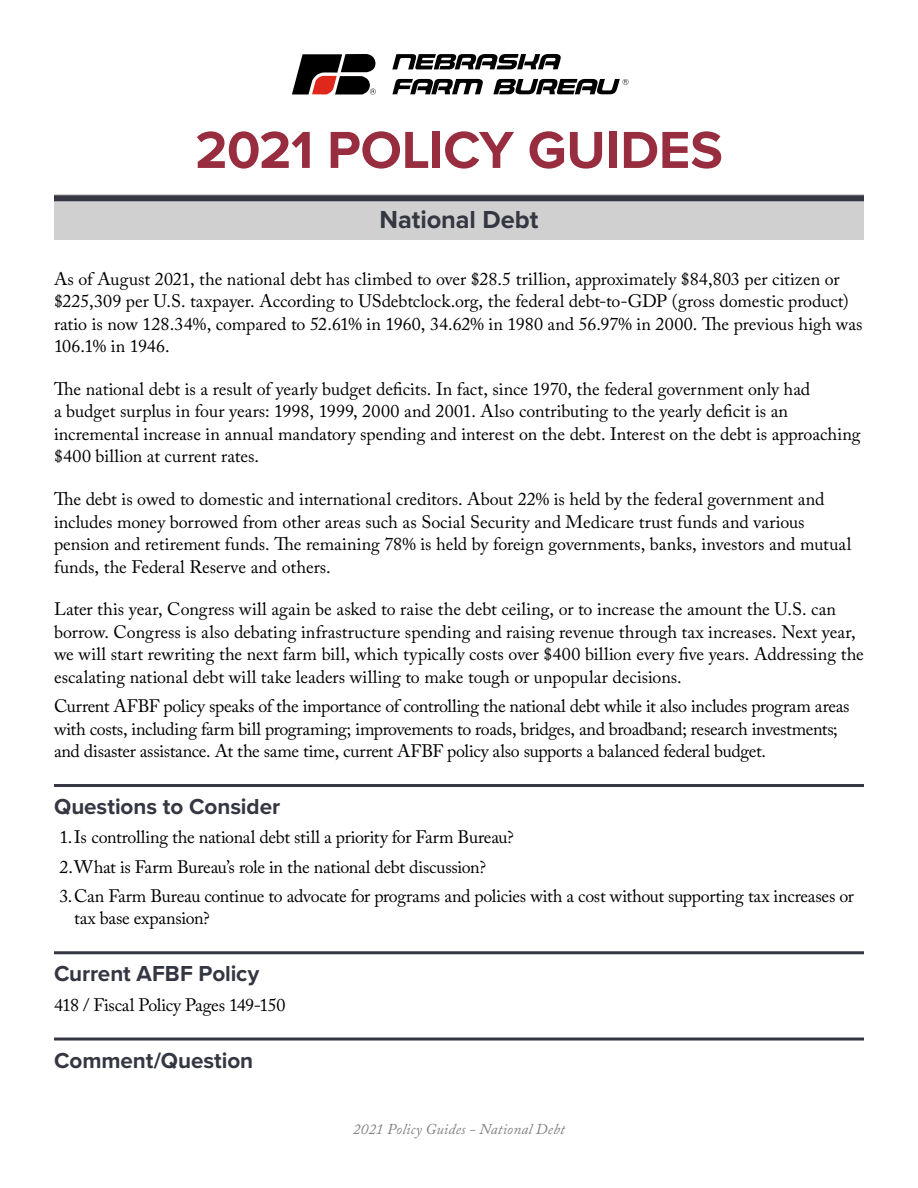
<style>
.page{position:relative;width:918px;height:1188px;background:#fff}
.page>*{position:absolute;margin:0;border:0;box-sizing:border-box;transform-origin:0 0}
.t1{font:700 54px "Proxima Nova";letter-spacing:-.005em;color:#972d3f}
.t2{font:700 25.5px "Proxima Nova";letter-spacing:-.005em;color:#343742}
.t3{font:700 22.5px "Proxima Nova";letter-spacing:-.005em;color:#343742}
.t4{font:18px/22.5px "Adobe Caslon Pro";letter-spacing:-.005em;color:#000}
.t5{font:italic 15px "Adobe Caslon Pro";letter-spacing:.015em;color:#808285}
</style>
<div class="page">
<div style="left:54px;top:195px;width:810px;height:45px;background:#d0d0d0"></div>
<div style="left:54px;top:195px;width:810px;height:6px;background:#343742"></div>
<hr style="left:54px;top:784px;width:810px;height:3px;background:#343742">
<hr style="left:54px;top:951px;width:810px;height:3px;background:#343742">
<hr style="left:54px;top:1038px;width:810px;height:3px;background:#343742">
<svg style="left:292px;top:54px;width:84px;height:40px"></svg>
<svg style="left:392px;top:79px;width:91px;height:15px"></svg>
<svg style="left:493px;top:79px;width:136px;height:15px"></svg>
<svg style="left:392px;top:54px;width:169px;height:15px"></svg>
<h1 class="t1" style="left:195px;top:118px;width:529px">2021 POLICY GUIDES</h1>
<h2 class="t2" style="left:380px;top:205px;width:160px">National Debt</h2>
<p class="t4" style="left:54px;top:267px;width:810px">As of August 2021, the national debt has climbed to over $28.5 trillion, approximately $84,803 per citizen or $225,309 per U.S. taxpayer. According to USdebtclock.org, the federal debt-to-GDP (gross domestic product) ratio is now 128.34%, compared to 52.61% in 1960, 34.62% in 1980 and 56.97% in 2000. The previous high was 106.1% in 1946.</p>
<p class="t4" style="left:54px;top:377px;width:808px">The national debt is a result of yearly budget deficits. In fact, since 1970, the federal government only had<br>a budget surplus in four years: 1998, 1999, 2000 and 2001. Also contributing to the yearly deficit is an incremental increase in annual mandatory spending and interest on the debt. Interest on the debt is approaching $400 billion at current rates.</p>
<p class="t4" style="left:54px;top:488px;width:799px">The debt is owed to domestic and international creditors. About 22% is held by the federal government and includes money borrowed from other areas such as Social Security and Medicare trust funds and various pension and retirement funds. The remaining 78% is held by foreign governments, banks, investors and mutual funds, the Federal Reserve and others.</p>
<p class="t4" style="left:54px;top:598px;width:811px">Later this year, Congress will again be asked to raise the debt ceiling, or to increase the amount the U.S. can borrow. Congress is also debating infrastructure spending and raising revenue through tax increases. Next year, we will start rewriting the next farm bill, which typically costs over $400 billion every five years. Addressing the escalating national debt will take leaders willing to make tough or unpopular decisions.</p>
<p class="t4" style="left:54px;top:695px;width:797px">Current AFBF policy speaks of the importance of controlling the national debt while it also includes program areas with costs, including farm bill programing; improvements to roads, bridges, and broadband; research investments; and disaster assistance. At the same time, current AFBF policy also supports a balanced federal budget.</p>
<p class="t3" style="left:54px;top:793px;width:228px">Questions to Consider</p>
<p class="t4" style="left:59px;top:822px;width:796px;line-height:29.2px">1.Is controlling the national debt still a priority for Farm Bureau?<br>2.What is Farm Bureau’s role in the national debt discussion?<br>3.Can Farm Bureau continue to advocate for programs and policies with a cost without supporting tax increases or</p>
<p class="t4" style="left:74px;top:907px;width:137px">tax base expansion?</p>
<p class="t3" style="left:54px;top:960px;width:207px">Current AFBF Policy</p>
<p class="t4" style="left:54px;top:993px;width:233px">418 / Fiscal Policy Pages 149-150</p>
<p class="t3" style="left:54px;top:1047px;width:201px">Comment/Question</p>
<p class="t5" style="left:353px;top:1120px;width:213px">2021 Policy Guides - National Debt</p>
</div>
